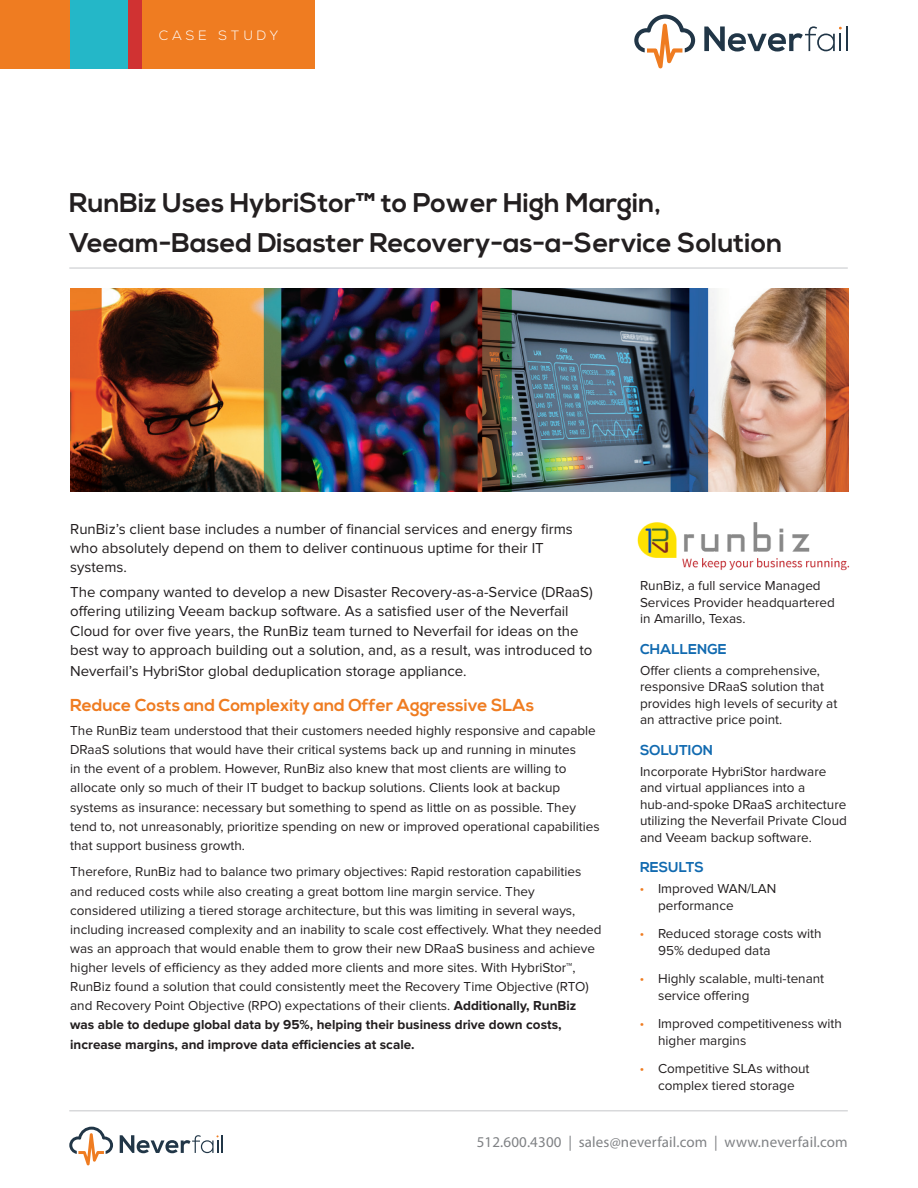
<style>
.page{position:relative;width:918px;height:1188px;background:#fff}
.page>*{position:absolute;margin:0;border:0;box-sizing:border-box;transform-origin:0 0}
.Document_Title{font:700 27px "Nexa";color:#231f20}
.Heading-Orange{font:700 17.25px "Nexa";color:#ef7c21}
.Intro_Text{font:15px/19.2px "Proxima Nova";color:#211d1e}
.t1{font:15px "Myriad Pro";letter-spacing:.01em;color:#808285}
.Sidebar_Head{font:700 14.25px "Nexa";color:#116ab0}
.Body_Text{font:13.5px/19px "Proxima Nova";color:#231f20}
.Sidebar_Text{font:13.5px/16.5px "Proxima Nova";color:#231f20}
.t2{font:300 13.5px "Nexa";letter-spacing:.3em;color:#fff}
.s1{font-weight:700}
.s2{font-family:"Myriad Pro";color:#ef7c21}
</style>
<div class="page">
<div style="left:108px;top:0;width:207px;height:68px;background:#ef7c21"></div>
<div style="left:88px;top:0;width:54px;height:68px;background:#d03232"></div>
<div style="left:64px;top:0;width:64px;height:68px;background:#24b7c8"></div>
<svg style="left:634px;top:15px;width:61px;height:53px"></svg>
<svg style="left:704px;top:26px;width:138px;height:26px"></svg>
<hr style="left:846px;top:27px;width:2px;height:24px;background:#213647">
<div style="left:0;top:0;width:70px;height:68px;background:#ef7c21"></div>
<svg style="left:69px;top:1127px;width:44px;height:38px"></svg>
<svg style="left:120px;top:1135px;width:103px;height:18px"></svg>
<hr style="left:69px;top:1110px;width:779px;height:2px;background:#d8d9db">
<hr style="left:69px;top:267px;width:779px;height:2px;background:#d8d9db">
<img style="left:70px;top:288px;width:779px;height:203px">
<img style="left:637px;top:522px;width:212px;height:49px">
<p class="t2" style="left:159px;top:27px;width:121px">CASE STUDY</p>
<p class="Document_Title" style="left:69px;top:187px;width:593px">RunBiz Uses HybriStor™ to Power High Margin,</p>
<p class="Document_Title" style="left:69px;top:227px;width:715px">Veeam-Based Disaster Recovery-as-a-Service Solution</p>
<p class="Intro_Text" style="left:70px;top:520px;width:504px">RunBiz’s client base includes a number of financial services and energy firms who absolutely depend on them to deliver continuous uptime for their IT systems.</p>
<p class="Intro_Text" style="left:70px;top:583px;width:524px">The company wanted to develop a new Disaster Recovery-as-a-Service (DRaaS) offering utilizing Veeam backup software. As a satisfied user of the Neverfail Cloud for over five years, the RunBiz team turned to Neverfail for ideas on the best way to approach building out a solution, and, as a result, was introduced to</p>
<p class="Intro_Text" style="left:70px;top:662px;width:398px">Neverfail’s HybriStor global deduplication storage appliance.</p>
<p class="Heading-Orange" style="left:70px;top:696px;width:465px">Reduce Costs and Complexity and Offer Aggressive SLAs</p>
<p class="Body_Text" style="left:70px;top:722px;width:531px">The RunBiz team understood that their customers needed highly responsive and capable DRaaS solutions that would have their critical systems back up and running in minutes<br>in the event of a problem. However, RunBiz also knew that most clients are willing to allocate only so much of their IT budget to backup solutions. Clients look at backup systems as insurance: necessary but something to spend as little on as possible. They tend to, not unreasonably, prioritize spending on new or improved operational capabilities that support business growth.</p>
<p class="Body_Text" style="left:70px;top:863px;width:533px">Therefore, RunBiz had to balance two primary objectives: Rapid restoration capabilities and reduced costs while also creating a great bottom line margin service. They considered utilizing a tiered storage architecture, but this was limiting in several ways, including increased complexity and an inability to scale cost effectively. What they needed was an approach that would enable them to grow their new DRaaS business and achieve higher levels of efficiency as they added more clients and more sites. With HybriStor™, RunBiz found a solution that could consistently meet the Recovery Time Objective (RTO) and Recovery Point Objective (RPO) expectations of their clients. <span class="s1">Additionally, RunBiz was able to dedupe global data by 95%, helping their business drive down costs, increase margins, and improve data efficiencies at scale.</span></p>
<p class="Sidebar_Text" style="left:640px;top:578px;width:196px">RunBiz, a full service Managed<br>Services Provider headquartered in Amarillo, Texas.</p>
<p class="Sidebar_Head" style="left:640px;top:641px;width:88px">CHALLENGE</p>
<p class="Sidebar_Text" style="left:640px;top:662px;width:199px">Offer clients a comprehensive, responsive DRaaS solution that provides high levels of security at an attractive price point.</p>
<p class="Sidebar_Head" style="left:640px;top:742px;width:75px">SOLUTION</p>
<p class="Sidebar_Text" style="left:640px;top:764px;width:208px">Incorporate HybriStor hardware and virtual appliances into a hub-and-spoke DRaaS architecture utilizing the Neverfail Private Cloud and Veeam backup software.</p>
<p class="Sidebar_Head" style="left:640px;top:859px;width:65px">RESULTS</p>
<p class="Body_Text" style="left:658px;top:881px;width:120px;line-height:16.5px;text-indent:-18px"><span class="s2">•</span> Improved WAN/LAN performance</p>
<p class="Body_Text" style="left:658px;top:926px;width:165px;line-height:16.5px;text-indent:-18px"><span class="s2">•</span> Reduced storage costs with<br>95% deduped data</p>
<p class="Body_Text" style="left:658px;top:971px;width:168px;line-height:16.5px;text-indent:-18px"><span class="s2">•</span> Highly scalable, multi-tenant service offering</p>
<p class="Body_Text" style="left:658px;top:1016px;width:185px;line-height:16.5px;text-indent:-18px"><span class="s2">•</span> Improved competitiveness with higher margins</p>
<p class="Body_Text" style="left:640px;top:1061px;width:171px;line-height:16.5px;text-align:center"><span class="s2">•</span> Competitive SLAs without complex tiered storage</p>
<p class="t1" style="left:477px;top:1133px;width:373px">512.600.4300 | sales@neverfail.com | www.neverfail.com</p>
</div>
